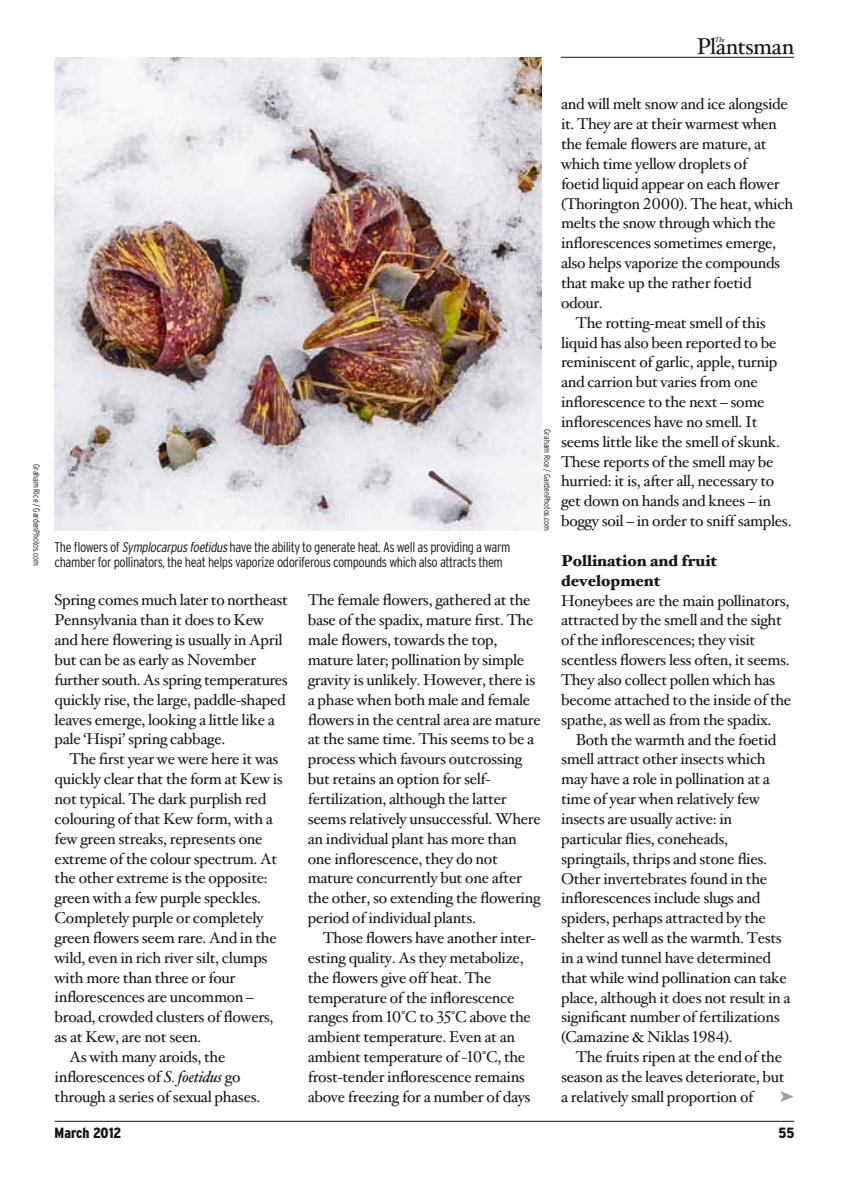
<style>
.page{position:relative;width:844px;height:1191px;background:#fff}
.page>*{position:absolute;margin:0;border:0;box-sizing:border-box;transform-origin:0 0}
.t1{font:22.93px "Hoefler Text";letter-spacing:-.03em;color:#181716}
.t2{font:15.75px/19.8px "Hoefler Text";letter-spacing:-.02em;color:#181716}
.t3{font:900 15.75px/19.8px "Hoefler Text";color:#181716}
.t4{font:900 condensed 14.7px "Interstate";color:#181716}
.t5{font:300 condensed 14px/14.9px "Interstate";letter-spacing:-.03em;color:#181716}
.t6{font:300 condensed 8.75px "Interstate";letter-spacing:-.005em;color:#181716}
.t7{font:italic 7px "Hoefler Text";color:#181716}
.s1{font-style:italic}
</style>
<div class="page">
<hr style="left:55px;top:1121px;width:739px;height:1px;background:#181716">
<hr style="left:561px;top:57px;width:233px;height:1px;background:#181716">
<img style="left:55px;top:57px;width:486px;height:474px">
<p class="t7" style="left:714px;top:36px;width:12px">The</p>
<h1 class="t1" style="left:696px;top:33px;width:99px">Plantsman</h1>
<p class="t6" style="left:42px;top:464px;width:103px;rotate:90deg">Graham Rice / GardenPhotos.com</p>
<p class="t5" style="left:55px;top:540px;width:457px">The flowers of <span class="s1">Symplocarpusfoetidus</span>have the ability to generate heat. As well as providing a warm chamber for pollinators, the heat helps vaporize odoriferous compounds which also attracts them</p>
<p class="t6" style="left:552px;top:429px;width:103px;rotate:90deg">Graham Rice / GardenPhotos.com</p>
<p class="t2" style="left:55px;top:591px;width:235px">Spring comes much later to northeast Pennsylvania than it does to Kew and here flowering is usually in April but can be as early as November further south. As spring temperatures quickly rise, the large, paddle-shaped leaves emerge, looking a little like a pale ‘Hispi’ spring cabbage.</p>
<p class="t2" style="left:69px;top:749px;width:210px">The first year we were here it was</p>
<p class="t2" style="left:55px;top:769px;width:230px">quickly clear that the form at Kew is</p>
<p class="t2" style="left:55px;top:789px;width:213px">not typical. The dark purplish red</p>
<p class="t2" style="left:55px;top:809px;width:220px">colouring of that Kew form, with a</p>
<p class="t2" style="left:55px;top:829px;width:209px">few green streaks, represents one</p>
<p class="t2" style="left:55px;top:849px;width:224px">extreme of the colour spectrum. At</p>
<p class="t2" style="left:55px;top:868px;width:215px">the other extreme is the opposite:</p>
<p class="t2" style="left:55px;top:888px;width:208px">green with a few purple speckles.</p>
<p class="t2" style="left:55px;top:908px;width:210px">Completely purple or completely</p>
<p class="t2" style="left:55px;top:928px;width:223px">green flowers seem rare. And in the</p>
<p class="t2" style="left:55px;top:948px;width:214px">wild, even in rich river silt, clumps</p>
<p class="t2" style="left:55px;top:968px;width:182px">with more than three or four</p>
<p class="t2" style="left:55px;top:987px;width:201px">inflorescences are uncommon –</p>
<p class="t2" style="left:55px;top:1007px;width:220px">broad, crowded clusters of flowers,</p>
<p class="t2" style="left:55px;top:1027px;width:148px">as at Kew, are not seen.</p>
<p class="t2" style="left:69px;top:1047px;width:157px">As with many aroids, the</p>
<p class="t2" style="left:55px;top:1067px;width:187px">inflorescences of <span class="s1">S. foetidus</span> go</p>
<p class="t2" style="left:55px;top:1087px;width:207px">through a series of sexual phases.</p>
<p class="t2" style="left:308px;top:591px;width:234px">The female flowers, gathered at the base of the spadix, mature first. The male flowers, towards the top, mature later; pollination by simple gravity is unlikely. However, there is a phase when both male and female flowers in the central area are mature at the same time. This seems to be a process which favours outcrossing but retains an option for self&shy;fertilization, although the latter seems relatively unsuccessful. Where an individual plant has more than one inflorescence, they do not mature concurrently but one after the other, so extending the flowering period of individual plants.</p>
<p class="t2" style="left:308px;top:928px;width:229px;text-indent:15px">Those flowers have another inter&shy;esting quality. As they metabolize, the flowers give off heat. The temperature of the inflorescence ranges from 10°C to 35°C above the ambient temperature. Even at an ambient temperature of -10°C, the frost-tender inflorescence remains above freezing for a number of days</p>
<p class="t2" style="left:561px;top:95px;width:228px">and will melt snow and ice alongside</p>
<p class="t2" style="left:561px;top:114px;width:217px">it. They are at their warmest when</p>
<p class="t2" style="left:561px;top:134px;width:207px">the female flowers are mature, at</p>
<p class="t2" style="left:561px;top:154px;width:188px">which time yellow droplets of</p>
<p class="t2" style="left:561px;top:174px;width:220px">foetid liquid appear on each flower</p>
<p class="t2" style="left:561px;top:194px;width:233px">(Thorington 2000). The heat, which</p>
<p class="t2" style="left:561px;top:214px;width:216px">melts the snow through which the</p>
<p class="t2" style="left:561px;top:233px;width:217px">inflorescences sometimes emerge,</p>
<p class="t2" style="left:561px;top:253px;width:221px">also helps vaporize the compounds</p>
<p class="t2" style="left:561px;top:273px;width:192px">that make up the rather foetid</p>
<p class="t2" style="left:561px;top:293px;width:43px">odour.</p>
<p class="t2" style="left:575px;top:313px;width:191px">The rotting-meat smell of this</p>
<p class="t2" style="left:561px;top:333px;width:217px">liquid has also been reported to be</p>
<p class="t2" style="left:561px;top:353px;width:218px">reminiscent of garlic, apple, turnip</p>
<p class="t2" style="left:561px;top:372px;width:198px">and carrion but varies from one</p>
<p class="t2" style="left:561px;top:392px;width:205px">inflorescence to the next – some</p>
<p class="t2" style="left:561px;top:412px;width:198px">inflorescences have no smell. It</p>
<p class="t2" style="left:561px;top:432px;width:220px">seems little like the smell of skunk.</p>
<p class="t2" style="left:561px;top:452px;width:214px">These reports of the smell may be</p>
<p class="t2" style="left:561px;top:472px;width:215px">hurried: it is, after all, necessary to</p>
<p class="t2" style="left:561px;top:491px;width:211px">get down on hands and knees – in</p>
<p class="t2" style="left:561px;top:511px;width:232px">boggy soil – in order to sniff samples.</p>
<p class="t3" style="left:561px;top:551px;width:158px">Pollination and fruit development</p>
<p class="t2" style="left:561px;top:591px;width:232px">Honeybees are the main pollinators, attracted by the smell and the sight of the inflorescences; they visit scentless flowers less often, it seems.<br>They also collect pollen which has become attached to the inside of the spathe, as well as from the spadix.</p>
<p class="t2" style="left:561px;top:730px;width:231px;text-indent:15px">Both the warmth and the foetid smell attract other insects which may have a role in pollination at a time of year when relatively few insects are usually active: in particular flies, coneheads, springtails, thrips and stone flies.<br>Other invertebrates found in the inflorescences include slugs and spiders, perhaps attracted by the shelter as well as the warmth. Tests in a wind tunnel have determined that while wind pollination can take place, although it does not result in a significant number of fertilizations (Camazine &amp; Niklas 1984).</p>
<p class="t2" style="left:561px;top:1047px;width:225px;text-indent:15px">The fruits ripen at the end of the season as the leaves deteriorate, but a relatively small proportion of</p>
<p class="t4" style="left:55px;top:1125px;width:68px">March 2012</p>
<p class="t4" style="left:778px;top:1125px;width:17px">55</p>
</div>
